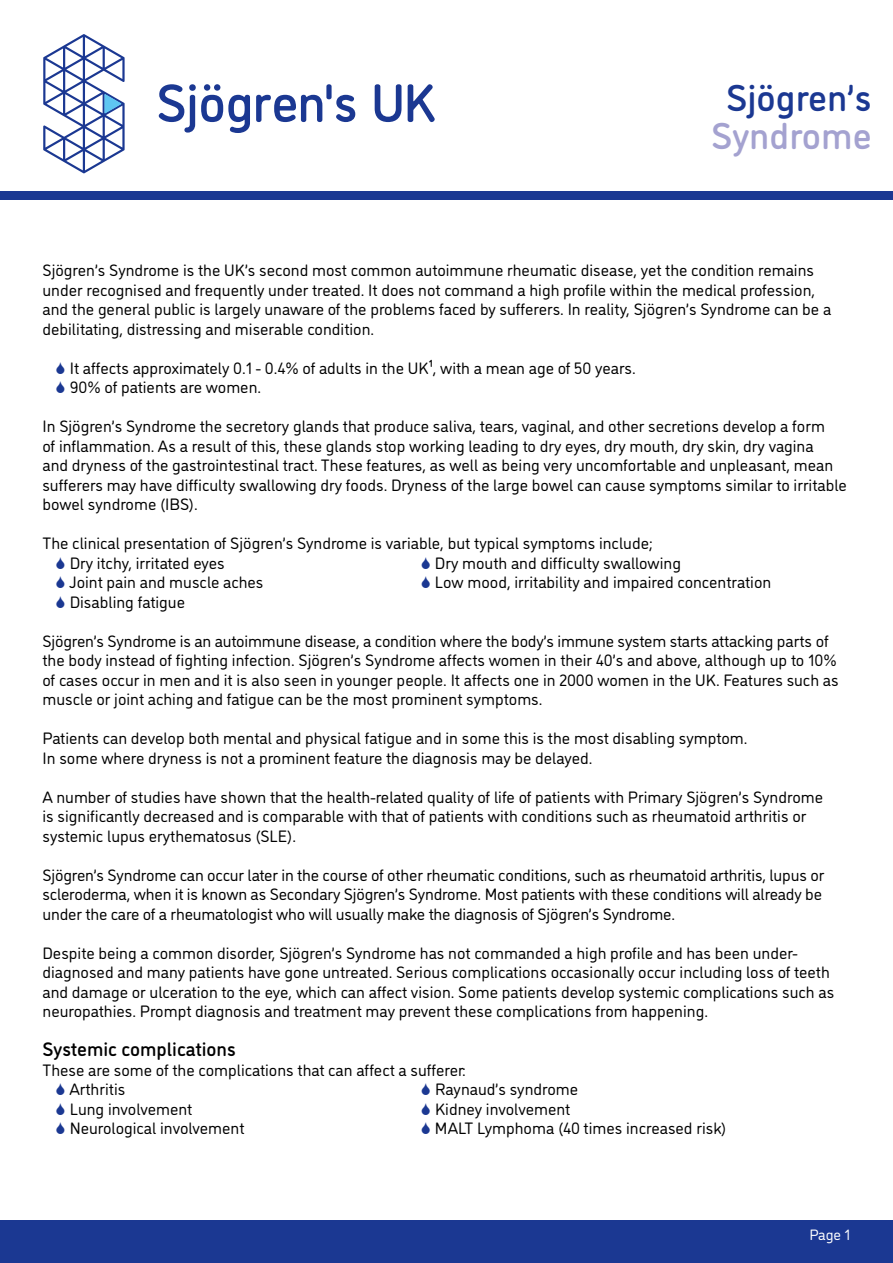
<style>
.page{position:relative;width:893px;height:1263px;background:#fff}
.page>*{position:absolute;margin:0;border:0;box-sizing:border-box;transform-origin:0 0}
.t1{font:500 37.5px "DI Nosaur";color:#1b3892}
.t2{font:500 37.5px "DI Nosaur";color:#a4a2d0}
.t3{font:500 19.5px "DI Nosaur";color:#000}
.t4{font:16.5px/19.5px "DI Nosaur";color:#000}
.t5{font:15px "DI Nosaur";color:#fff}
</style>
<div class="page">
<div style="left:0;top:1220px;width:893px;height:43px;background:#1b3892"></div>
<svg style="left:43px;top:34px;width:82px;height:139px"></svg>
<svg style="left:159px;top:84px;width:276px;height:49px"></svg>
<div style="left:0;top:191px;width:893px;height:9px;background:#1b3892"></div>
<h1 class="t1" style="left:726px;top:71px;width:147px">Sjögren’s</h1>
<h1 class="t2" style="left:711px;top:109px;width:162px">Syndrome</h1>
<p class="t4" style="left:43px;top:260px;width:790px">Sjögren’s Syndrome is the UK’s second most common autoimmune rheumatic disease, yet the condition remains under recognised and frequently under treated. It does not command a high profile within the medical profession, and the general public is largely unaware of the problems faced by sufferers. In reality, Sjögren’s Syndrome can be a debilitating, distressing and miserable condition.</p>
<p class="t4" style="left:70px;top:357px;width:568px">It affects approximately 0.1 - 0.4% of adults in the UK¹, with a mean age of 50 years.<br>90% of patients are women.</p>
<p class="t4" style="left:43px;top:416px;width:806px">In Sjögren’s Syndrome the secretory glands that produce saliva, tears, vaginal, and other secretions develop a form<br>of inflammation. As a result of this, these glands stop working leading to dry eyes, dry mouth, dry skin, dry vagina<br>and dryness of the gastrointestinal tract. These features, as well as being very uncomfortable and unpleasant, mean sufferers may have difficulty swallowing dry foods. Dryness of the large bowel can cause symptoms similar to irritable bowel syndrome (IBS).</p>
<p class="t4" style="left:70px;top:533px;width:585px;text-indent:-27px">The clinical presentation of Sjögren’s Syndrome is variable, but typical symptoms include;<br>Dry itchy, irritated eyes</p>
<p class="t4" style="left:435px;top:552px;width:248px">Dry mouth and difficulty swallowing</p>
<p class="t4" style="left:69px;top:572px;width:196px">Joint pain and muscle aches</p>
<p class="t4" style="left:435px;top:572px;width:338px">Low mood, irritability and impaired concentration</p>
<p class="t4" style="left:70px;top:591px;width:117px">Disabling fatigue</p>
<p class="t4" style="left:43px;top:630px;width:798px">Sjögren’s Syndrome is an autoimmune disease, a condition where the body’s immune system starts attacking parts of the body instead of fighting infection. Sjögren’s Syndrome affects women in their 40’s and above, although up to 10% of cases occur in men and it is also seen in younger people. It affects one in 2000 women in the UK. Features such as muscle or joint aching and fatigue can be the most prominent symptoms.</p>
<p class="t4" style="left:43px;top:728px;width:706px">Patients can develop both mental and physical fatigue and in some this is the most disabling symptom.<br>In some where dryness is not a prominent feature the diagnosis may be delayed.</p>
<p class="t4" style="left:43px;top:786px;width:782px">A number of studies have shown that the health-related quality of life of patients with Primary Sjögren’s Syndrome is significantly decreased and is comparable with that of patients with conditions such as rheumatoid arthritis or systemic lupus erythematosus (SLE).</p>
<p class="t4" style="left:43px;top:864px;width:783px">Sjögren’s Syndrome can occur later in the course of other rheumatic conditions, such as rheumatoid arthritis, lupus or scleroderma, when it is known as Secondary Sjögren’s Syndrome. Most patients with these conditions will already be under the care of a rheumatologist who will usually make the diagnosis of Sjögren’s Syndrome.</p>
<p class="t4" style="left:43px;top:942px;width:793px">Despite being a common disorder, Sjögren’s Syndrome has not commanded a high profile and has been under&shy;diagnosed and many patients have gone untreated. Serious complications occasionally occur including loss of teeth and damage or ulceration to the eye, which can affect vision. Some patients develop systemic complications such as neuropathies. Prompt diagnosis and treatment may prevent these complications from happening.</p>
<p class="t3" style="left:43px;top:1035px;width:195px">Systemic complications</p>
<p class="t4" style="left:69px;top:1059px;width:398px;text-indent:-27px">These are some of the complications that can affect a sufferer:<br>Arthritis</p>
<p class="t4" style="left:435px;top:1079px;width:145px">Raynaud’s syndrome</p>
<p class="t4" style="left:70px;top:1098px;width:124px">Lung involvement</p>
<p class="t4" style="left:435px;top:1098px;width:137px">Kidney involvement</p>
<p class="t4" style="left:70px;top:1118px;width:176px">Neurological involvement</p>
<p class="t4" style="left:435px;top:1118px;width:293px">MALT Lymphoma (40 times increased risk)</p>
<p class="t5" style="left:809px;top:1224px;width:43px">Page 1</p>
</div>
